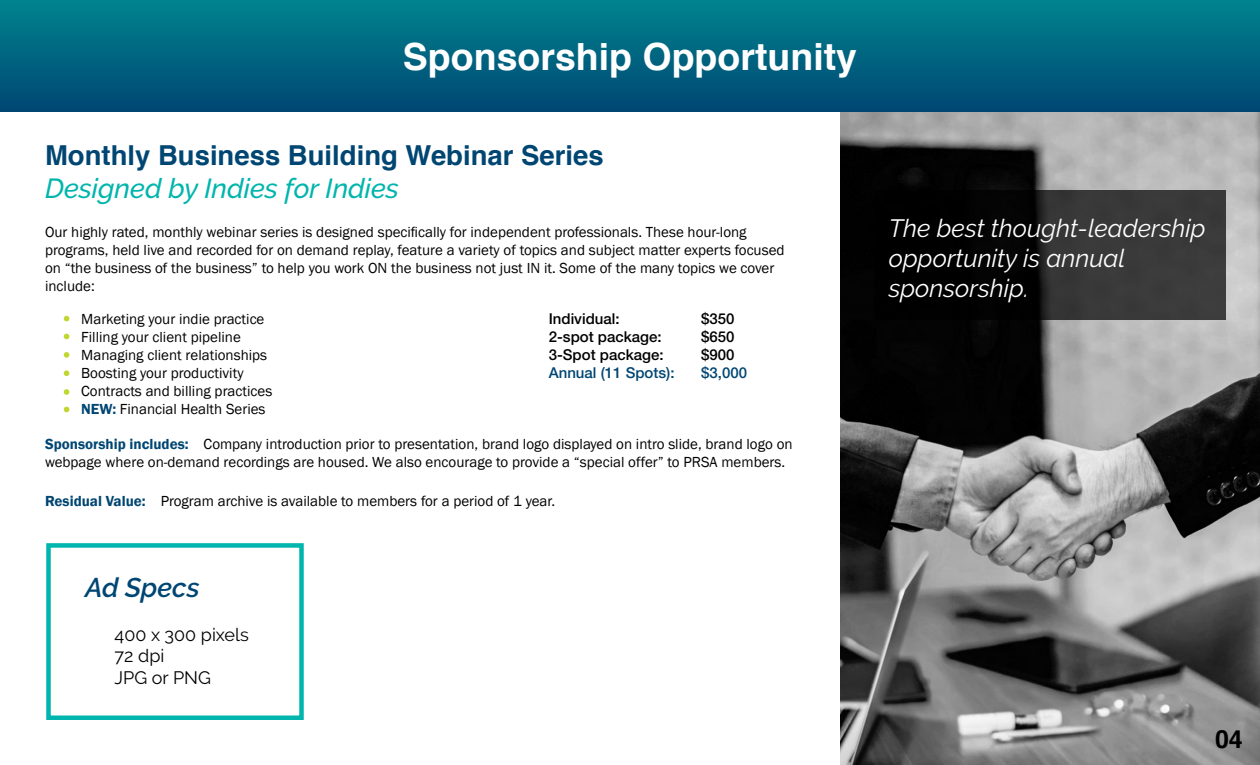
<style>
.page{position:relative;width:1260px;height:765px;background:#fff}
.page>*{position:absolute;margin:0;border:0;box-sizing:border-box;transform-origin:0 0}
.t1{font:700 37.5px "Helvetica";color:#fff}
.t2{font:700 27.5px "Helvetica";color:#004673}
.t3{font:italic 500 27.5px "Raleway";color:#00b5ad}
.t4{font:italic 600 27px "Raleway";color:#004673}
.t5{font:italic 25px/30px "Raleway";color:#fff}
.t6{font:700 25px "Helvetica";color:#000}
.t7{font:18px/21.6px "Raleway";color:#000}
.t8{font:15px/18px "Franklin Gothic";color:#000}
.t9{font:500 15px/18px "Helvetica Neue LT Std";color:#000}
.t10{font:500 15px "Helvetica Neue LT Std";color:#004673}
.s1{font-weight:600;color:#004673}
</style>
<div class="page">
<svg style="left:64px;top:316px;width:5px;height:5px"></svg>
<svg style="left:64px;top:370px;width:5px;height:6px"></svg>
<svg style="left:64px;top:334px;width:5px;height:5px"></svg>
<svg style="left:64px;top:389px;width:5px;height:6px"></svg>
<svg style="left:64px;top:352px;width:5px;height:6px"></svg>
<svg style="left:64px;top:407px;width:5px;height:5px"></svg>
<img style="left:840px;top:112px;width:420px;height:653px">
<div style="left:0;top:0;width:1260px;height:112px;background:linear-gradient(to bottom,#00848e,#004773)"></div>
<svg style="left:874px;top:190px;width:352px;height:130px"></svg>
<div style="left:46px;top:543px;width:258px;height:177px;background:#fff;border:4px solid #00b5ad"></div>
<h1 class="t1" style="left:403px;top:27px;width:456px">Sponsorship Opportunity</h1>
<h2 class="t2" style="left:45px;top:133px;width:560px">Monthly Business Building Webinar Series</h2>
<h2 class="t3" style="left:45px;top:172px;width:356px">Designed by Indies for Indies</h2>
<p class="t8" style="left:45px;top:223px;width:741px">Our highly rated, monthly webinar series is designed specifically for independent professionals. These hour-long programs, held live and recorded for on demand replay, feature a variety of topics and subject matter experts focused on “the business of the business” to help you work ON the business not just IN it. Some of the many topics we cover include:</p>
<p class="t8" style="left:81px;top:310px;width:193px">Marketing your indie practice<br>Filling your client pipeline<br>Managing client relationships<br>Boosting your productivity<br>Contracts and billing practices<br><span class="s1">NEW:</span> Financial Health Series</p>
<p class="t9" style="left:549px;top:310px;width:116px">Individual:<br>2-spot package:<br>3-Spot package:</p>
<p class="t10" style="left:549px;top:364px;width:127px">Annual (11 Spots):</p>
<p class="t9" style="left:701px;top:310px;width:35px;text-align:justify">$350 $650 $900</p>
<p class="t10" style="left:701px;top:364px;width:47px">$3,000</p>
<p class="t8" style="left:45px;top:436px;width:749px"><span class="s1">Sponsorship includes:</span> Company introduction prior to presentation, brand logo displayed on intro slide, brand logo on webpage where on-demand recordings are housed. We also encourage to provide a “special offer” to PRSA members.</p>
<p class="t8" style="left:45px;top:492px;width:512px"><span class="s1">Residual Value:</span> Program archive is available to members for a period of 1 year.</p>
<h3 class="t4" style="left:85px;top:572px;width:116px">Ad Specs</h3>
<p class="t7" style="left:115px;top:623px;width:136px">400 x 300 pixels<br>72 dpi<br>JPG or PNG</p>
<h3 class="t5" style="left:889px;top:213px;width:318px">The best thought-leadership opportunity is annual sponsorship.</h3>
<h3 class="t6" style="left:1215px;top:719px;width:29px">04</h3>
</div>
